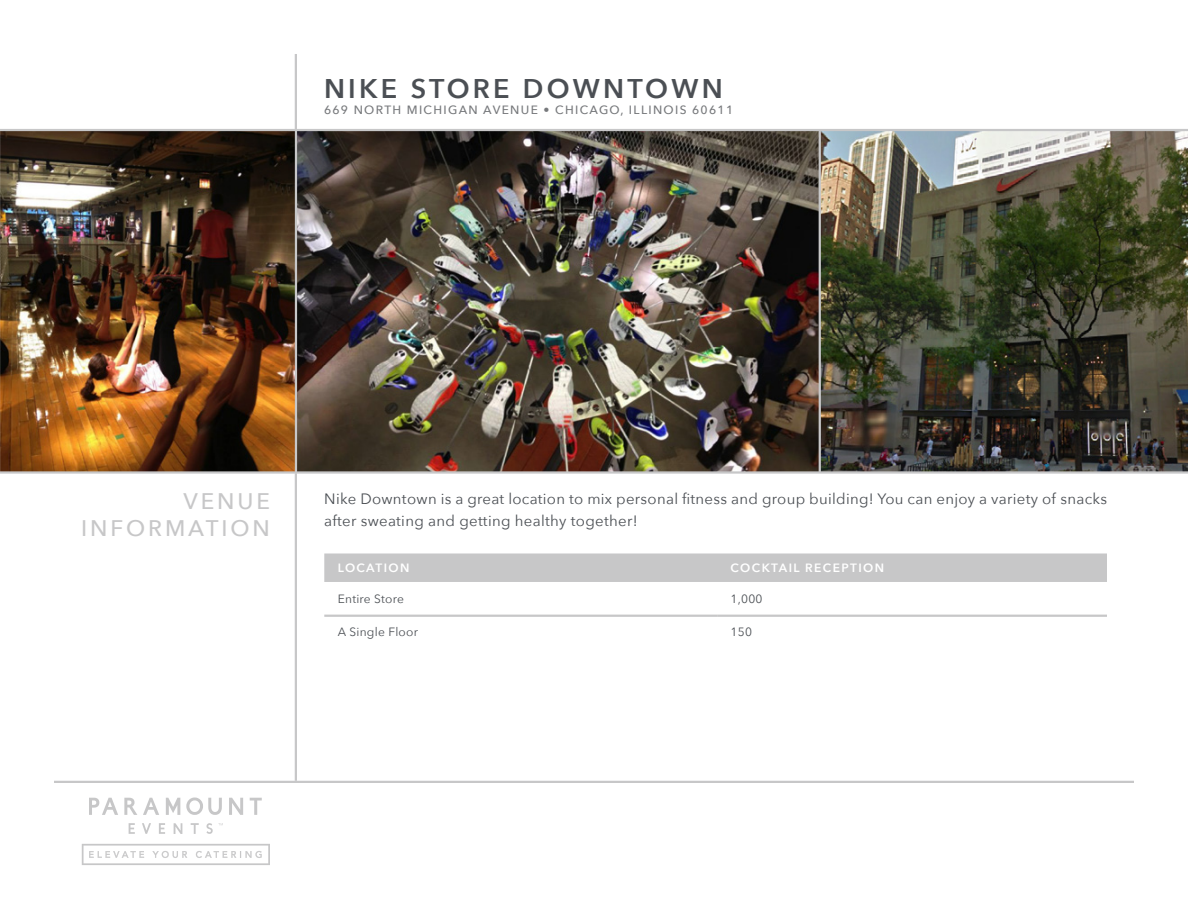
<style>
.page{position:relative;width:1188px;height:918px;background:#fff}
.page>*{position:absolute;margin:0;border:0;box-sizing:border-box;transform-origin:0 0}
.t1{font:600 27px "Avenir Next";letter-spacing:.12em;color:#4b4f54}
.t2{font:500 22.5px/27px "Avenir Next";letter-spacing:.13em;color:#c7c7c8;text-align:right}
.t3{font:15px/22.5px "Avenir Next";letter-spacing:.02em;color:#4b4f54}
.t4{font:500 12px "Avenir Next";letter-spacing:.11em;color:#77797c}
.t5{font:12px "Avenir Next";letter-spacing:.02em;color:#4b4f54}
.t6{font:600 12px "Avenir Next";letter-spacing:.12em;color:#fff}
</style>
<div class="page">
<div style="left:324px;top:554px;width:783px;height:28px;background:#c7c7c8"></div>
<hr style="left:324px;top:615px;width:393px;height:2px;background:#c7c7c8">
<hr style="left:717px;top:615px;width:390px;height:2px;background:#c7c7c8">
<img style="left:0;top:131px;width:295px;height:340px">
<img style="left:297px;top:131px;width:522px;height:340px">
<hr style="left:295px;top:130px;width:2px;height:343px;background:#c7c7c8">
<img style="left:821px;top:131px;width:367px;height:340px">
<hr style="left:819px;top:131px;width:2px;height:341px;background:#c7c7c8">
<hr style="left:54px;top:781px;width:1080px;height:2px;background:#c7c7c8">
<hr style="left:0;top:471px;width:1188px;height:3px;background:#c7c7c8">
<hr style="left:0;top:129px;width:1188px;height:2px;background:#c7c7c8">
<svg style="left:82px;top:844px;width:188px;height:21px"></svg>
<svg style="left:124px;top:798px;width:13px;height:17px"></svg>
<svg style="left:186px;top:798px;width:36px;height:17px"></svg>
<svg style="left:250px;top:798px;width:12px;height:17px"></svg>
<svg style="left:129px;top:823px;width:6px;height:11px"></svg>
<svg style="left:159px;top:823px;width:6px;height:11px"></svg>
<svg style="left:191px;top:823px;width:8px;height:11px"></svg>
<svg style="left:207px;top:823px;width:16px;height:11px"></svg>
<svg style="left:229px;top:798px;width:14px;height:17px"></svg>
<svg style="left:174px;top:823px;width:8px;height:11px"></svg>
<svg style="left:89px;top:798px;width:29px;height:17px"></svg>
<svg style="left:143px;top:798px;width:16px;height:17px"></svg>
<svg style="left:166px;top:798px;width:14px;height:17px"></svg>
<svg style="left:142px;top:823px;width:9px;height:11px"></svg>
<hr style="left:295px;top:54px;width:2px;height:75px;background:#c7c7c8">
<hr style="left:295px;top:473px;width:2px;height:308px;background:#c7c7c8">
<h1 class="t1" style="left:324px;top:65px;width:400px">NIKE STORE DOWNTOWN</h1>
<p class="t4" style="left:324px;top:100px;width:411px">669 NORTH MICHIGAN AVENUE • CHICAGO, ILLINOIS 60611</p>
<h2 class="t2" style="left:81px;top:486px;width:190px">VENUE<br>INFORMATION</h2>
<p class="t3" style="left:324px;top:487px;width:784px">Nike Downtown is a great location to mix personal fitness and group building! You can enjoy a variety of snacks after sweating and getting healthy together!</p>
<p class="t6" style="left:338px;top:558px;width:73px">LOCATION</p>
<p class="t6" style="left:731px;top:558px;width:155px">COCKTAIL RECEPTION</p>
<p class="t5" style="left:338px;top:588px;width:68px">Entire Store</p>
<p class="t5" style="left:731px;top:588px;width:33px">1,000</p>
<p class="t5" style="left:338px;top:622px;width:82px">A Single Floor</p>
<p class="t5" style="left:731px;top:622px;width:23px">150</p>
</div>
